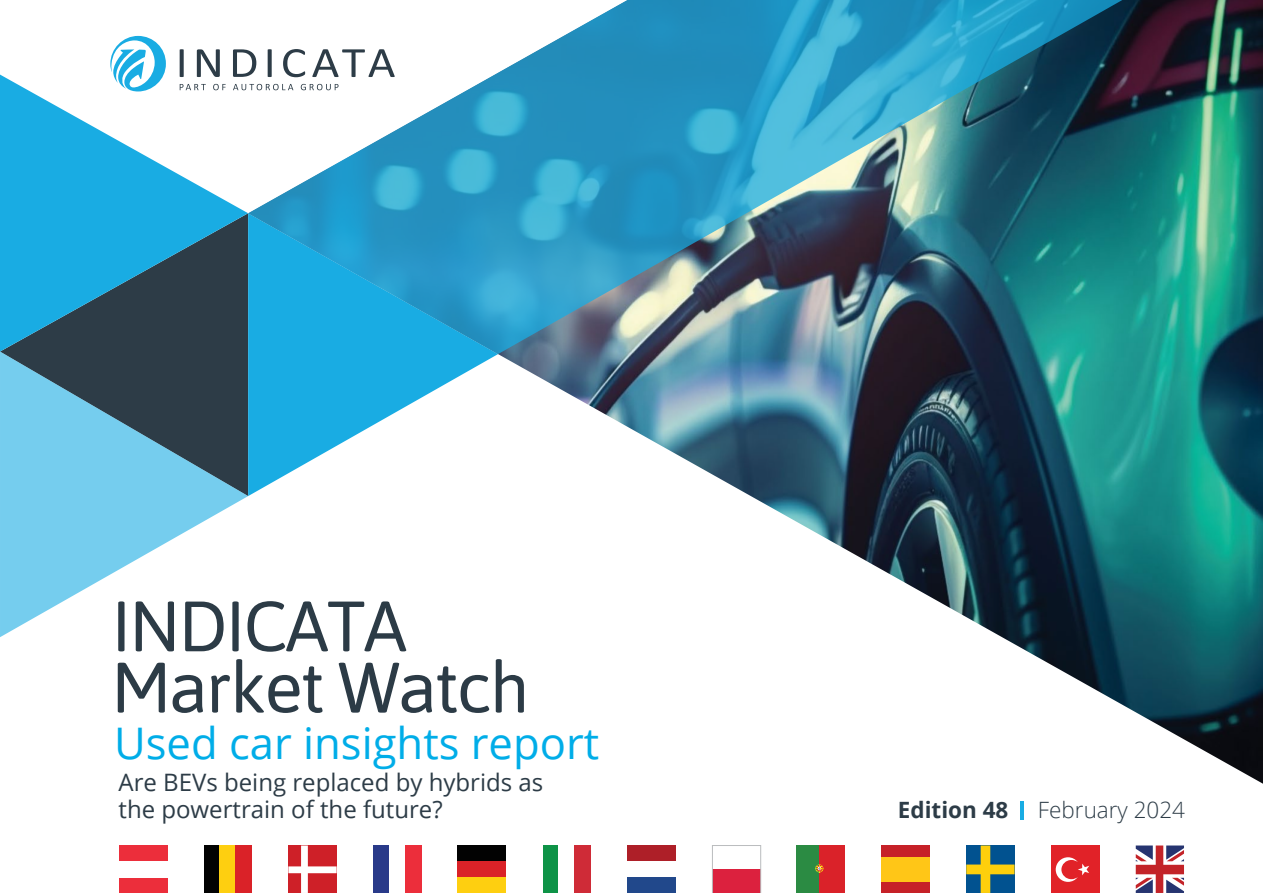
<style>
.page{position:relative;width:1263px;height:893px;background:#fff}
.page>*{position:absolute;margin:0;border:0;box-sizing:border-box;transform-origin:0 0}
.t1{font:70.95px/61.2px "Asap";letter-spacing:-.03em;color:#2c3b46}
.t2{font:43.5px "Open Sans";color:#00ade8}
.t3{font:24px/27px "Open Sans";color:#2d3c47}
.t4{font:300 22.5px "Open Sans";color:#2d3c47}
.t5{font:700 22.5px "Open Sans";color:#2d3c47}
</style>
<div class="page">
<div style="left:119px;top:845px;width:48px;height:48px;background:#ec2e3b"></div>
<div style="left:119px;top:861px;width:48px;height:17px;background:#fff"></div>
<svg style="left:288px;top:845px;width:49px;height:48px"></svg>
<div style="left:373px;top:845px;width:16px;height:48px;background:#293a89"></div>
<div style="left:405px;top:845px;width:16px;height:48px;background:#ec2e3b"></div>
<div style="left:458px;top:861px;width:48px;height:16px;background:#da2228"></div>
<div style="left:458px;top:877px;width:48px;height:16px;background:#fecf10"></div>
<div style="left:458px;top:845px;width:48px;height:16px;background:#020202"></div>
<div style="left:543px;top:845px;width:15px;height:48px;background:#0e9347"></div>
<div style="left:575px;top:845px;width:16px;height:48px;background:#cf2b37"></div>
<div style="left:204px;top:845px;width:15px;height:48px;background:#020202"></div>
<div style="left:219px;top:845px;width:17px;height:48px;background:#fecf10"></div>
<div style="left:236px;top:845px;width:16px;height:48px;background:#da2228"></div>
<div style="left:627px;top:878px;width:49px;height:15px;background:#21488b"></div>
<div style="left:627px;top:845px;width:49px;height:16px;background:#ae1f28"></div>
<div style="left:797px;top:845px;width:23px;height:48px;background:#2b8b43"></div>
<div style="left:819px;top:845px;width:26px;height:48px;background:#da2229"></div>
<svg style="left:815px;top:864px;width:8px;height:8px"></svg>
<div style="left:881px;top:845px;width:49px;height:48px;background:#c62128"></div>
<div style="left:881px;top:857px;width:49px;height:25px;background:#ffc617"></div>
<svg style="left:966px;top:845px;width:48px;height:48px;background:#5c7e60"></svg>
<div style="left:1051px;top:845px;width:48px;height:48px;background:#e12228"></div>
<svg style="left:1056px;top:857px;width:33px;height:25px"></svg>
<svg style="left:1136px;top:845px;width:48px;height:48px"></svg>
<hr style="left:1020px;top:801px;width:4px;height:19px;background:#19ace3">
<svg style="left:712px;top:845px;width:49px;height:48px"></svg>
<img style="left:498px;top:0;width:765px;height:784px">
<svg style="left:248px;top:354px;width:250px;height:142px"></svg>
<svg style="left:0;top:352px;width:248px;height:285px;fill:#75cdee"></svg>
<img style="left:248px;top:0;width:876px;height:354px">
<svg style="left:0;top:75px;width:248px;height:277px;fill:#19ace3"></svg>
<svg style="left:180px;top:84px;width:26px;height:6px"></svg>
<svg style="left:213px;top:84px;width:13px;height:6px"></svg>
<svg style="left:233px;top:84px;width:60px;height:6px"></svg>
<svg style="left:301px;top:84px;width:37px;height:6px"></svg>
<svg style="left:110px;top:36px;width:56px;height:55px"></svg>
<svg style="left:180px;top:49px;width:4px;height:28px"></svg>
<svg style="left:197px;top:49px;width:23px;height:28px"></svg>
<svg style="left:233px;top:49px;width:23px;height:28px"></svg>
<svg style="left:268px;top:49px;width:4px;height:28px"></svg>
<svg style="left:283px;top:49px;width:22px;height:28px"></svg>
<svg style="left:312px;top:49px;width:83px;height:28px"></svg>
<h1 class="t1" style="left:111px;top:592px;width:419px">INDICATA<br>Market Watch</h1>
<h2 class="t2" style="left:114px;top:713px;width:487px">Used car insights report</h2>
<p class="t3" style="left:119px;top:768px;width:426px">Are BEVs being replaced by hybrids as the powertrain of the future?</p>
<p class="t5" style="left:898px;top:794px;width:112px">Edition 48</p>
<p class="t4" style="left:1038px;top:795px;width:149px">February 2024</p>
</div>
